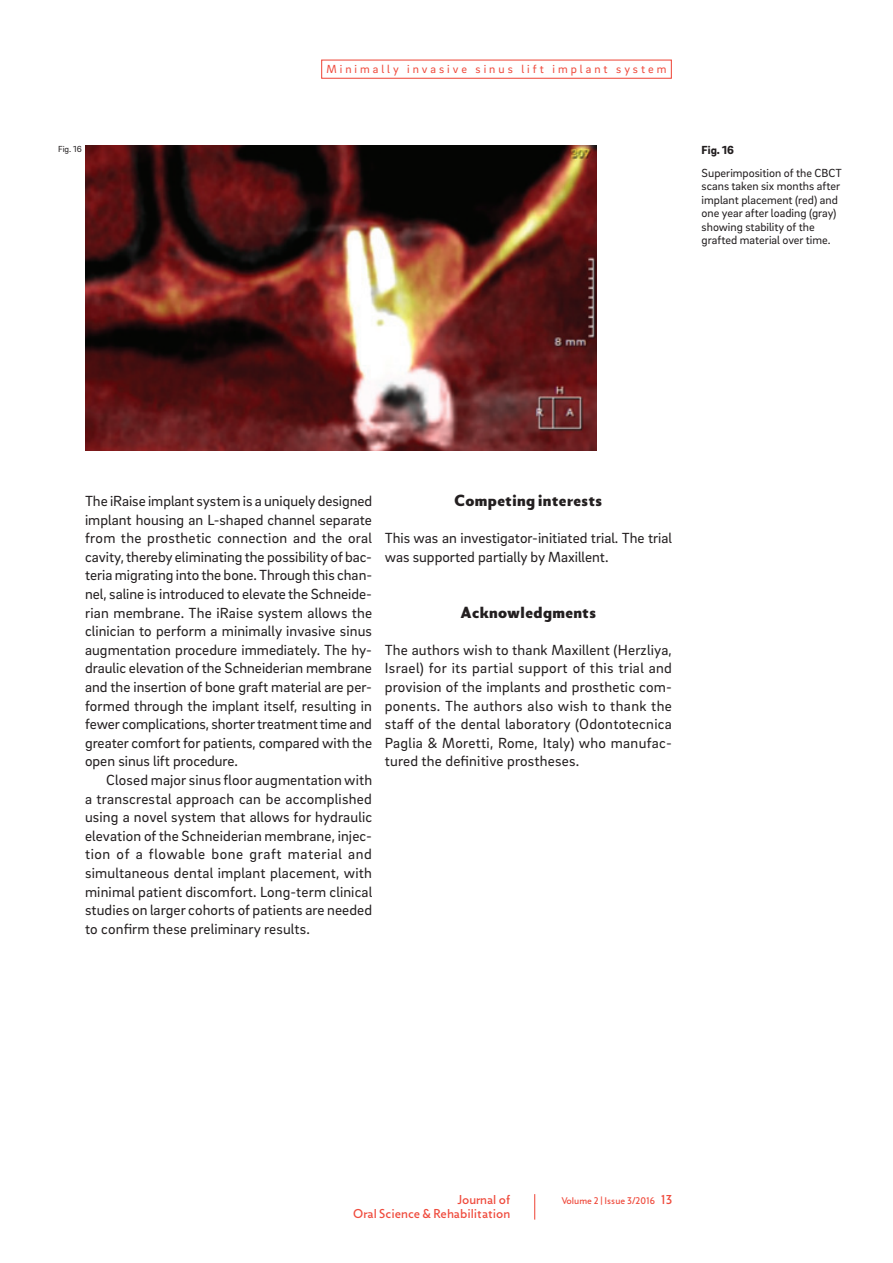
<style>
.page{position:relative;width:893px;height:1263px;background:#fff}
.page>*{position:absolute;margin:0;border:0;box-sizing:border-box;transform-origin:0 0}
.t1{font:15px/18.6px "Brix Sans";color:#231f20;text-align:justify}
.t2{font:900 15px "Zigfrid";letter-spacing:.03em;color:#231f20}
.t3{font:12px/13.5px "Brix Sans";color:#231f20}
.t4{font:12px "Brix Sans";letter-spacing:.25em;color:#ef4b3d}
.t5{font:12px/14.4px "Zigfrid";color:#ef4b3d;text-align:right}
.t6{font:900 12px "Brix Sans";color:#231f20}
.t7{font:9px "Zigfrid";color:#ef4b3d}
.t8{font:9px "Brix Sans";color:#231f20}
.s1{font-size:12px}
</style>
<div class="page">
<svg style="left:534px;top:1194px;width:1px;height:25px"></svg>
<div style="left:321px;top:60px;width:351px;height:19px;border:1px solid #ef4b3d"></div>
<img style="left:85px;top:146px;width:511px;height:304px">
<p class="t8" style="left:58px;top:146px;width:25px">Fig. 16</p>
<p class="t4" style="left:326px;top:65px;width:342px">Minimally invasive sinus lift implant system</p>
<p class="t6" style="left:702px;top:146px;width:34px">Fig. 16</p>
<p class="t3" style="left:702px;top:167px;width:142px">Superimposition of the CBCT scans taken six months after implant placement (red) and one year after loading (gray) showing stability of the grafted material over time.</p>
<p class="t1" style="left:85px;top:493px;width:289px">The iRaise implant system is a uniquely designed implant housing an L-shaped channel separate from the prosthetic connection and the oral cavity, thereby eliminating the possibility of bac&shy;teria migrating into the bone. Through this chan&shy;nel, saline is introduced to elevate the Schneide&shy;rian membrane. The iRaise system allows the clinician to perform a minimally invasive sinus augmentation procedure immediately. The hy&shy;draulic elevation of the Schneiderian membrane and the insertion of bone graft material are per&shy;formed through the implant itself, resulting in fewer complications, shorter treatment time and greater comfort for patients, compared with the open sinus lift procedure.</p>
<p class="t1" style="left:85px;top:772px;width:289px;text-indent:21px">Closed major sinus floor augmentation with a transcrestal approach can be accomplished using a novel system that allows for hydraulic elevation of the Schneiderian membrane, injec&shy;tion of a flowable bone graft material and simultaneous dental implant placement, with minimal patient discomfort. Long-term clinical studies on larger cohorts of patients are needed to confirm these preliminary results.</p>
<p class="t2" style="left:454px;top:495px;width:149px">Competing interests</p>
<p class="t1" style="left:385px;top:530px;width:289px">This was an investigator-initiated trial. The trial was supported partially by Maxillent.</p>
<p class="t2" style="left:460px;top:606px;width:137px">Acknowledgments</p>
<p class="t1" style="left:385px;top:642px;width:289px">The authors wish to thank Maxillent (Herzliya, Israel) for its partial support of this trial and provision of the implants and prosthetic com&shy;ponents. The authors also wish to thank the staff of the dental laboratory (Odontotecnica Paglia &amp; Moretti, Rome, Italy) who manufac&shy;tured the definitive prostheses.</p>
<p class="t5" style="left:353px;top:1193px;width:159px">Journal of<br>Oral Science &amp; Rehabilitation</p>
<p class="t7" style="left:561px;top:1197px;width:113px">Volume 2 | Issue 3/2016 <span class="s1">13</span></p>
</div>
